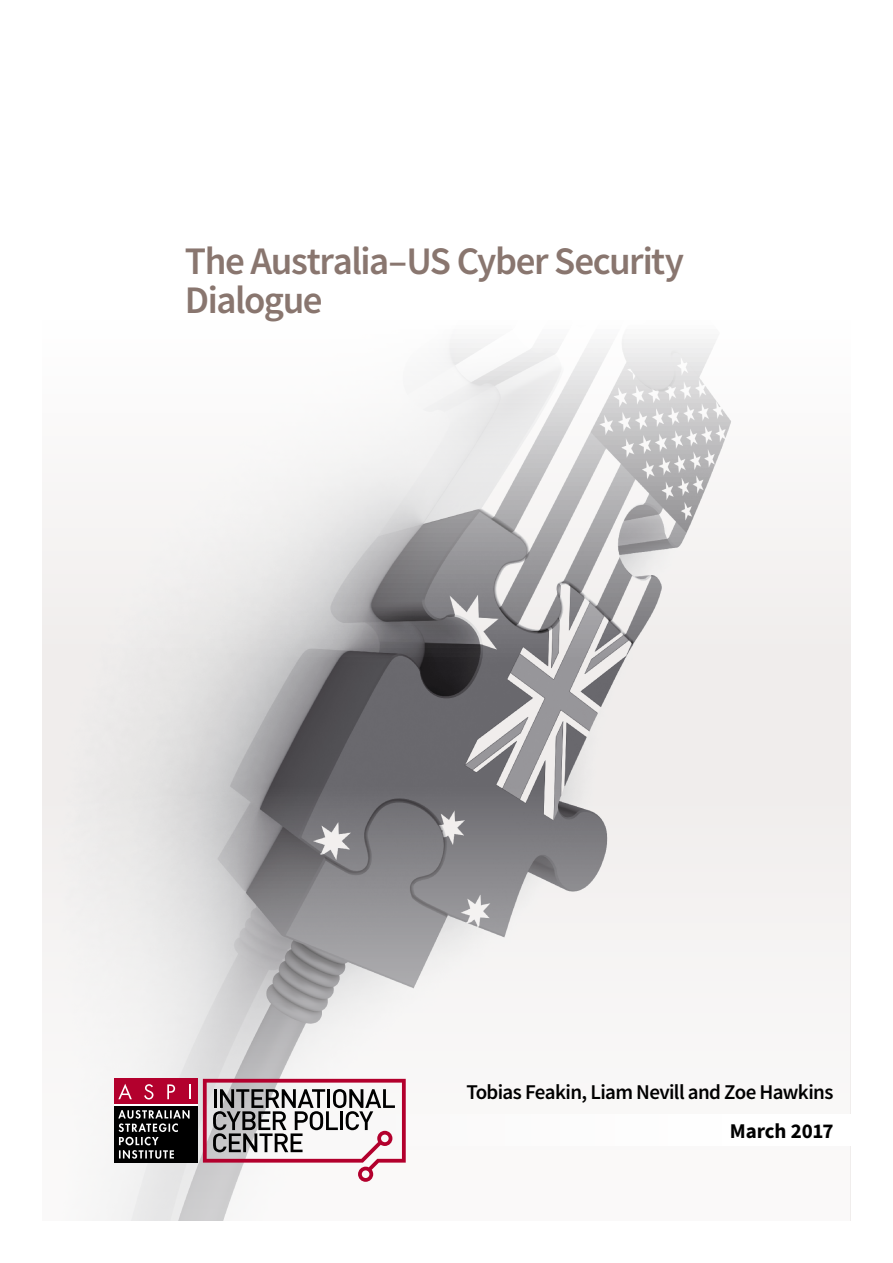
<style>
.page{position:relative;width:893px;height:1263px;background:#fff}
.page>*{position:absolute;margin:0;border:0;box-sizing:border-box;transform-origin:0 0}
.Doc_Title{font:600 39px "Source Sans Pro";letter-spacing:-.04em;color:#89766f}
.Doc_Author{font:600 21px "Source Sans Pro";letter-spacing:-.03em;color:#000}
.Doc_Date{font:700 21px "Source Sans Pro";letter-spacing:-.005em;color:#000}
</style>
<div class="page">
<img style="left:43px;top:339px;width:807px;height:448px">
<svg style="left:43px;top:787px;width:807px;height:433px;fill:#f4f2f1"></svg>
<div style="left:189px;top:1114px;width:661px;height:32px;background:#fff"></div>
<svg style="left:203px;top:1079px;width:203px;height:103px"></svg>
<hr style="left:114px;top:1104px;width:84px;height:2px;background:#fff">
<div style="left:114px;top:1106px;width:84px;height:56px;background:#000"></div>
<div style="left:114px;top:1079px;width:84px;height:25px;background:#b3002d"></div>
<svg style="left:118px;top:1084px;width:14px;height:15px"></svg>
<svg style="left:144px;top:1084px;width:9px;height:15px"></svg>
<svg style="left:167px;top:1084px;width:8px;height:15px"></svg>
<svg style="left:189px;top:1084px;width:1px;height:15px"></svg>
<svg style="left:118px;top:1110px;width:72px;height:49px"></svg>
<h1 class="Doc_Title" style="left:185px;top:235px;width:501px">The Australia–US Cyber Security</h1>
<h1 class="Doc_Title" style="left:185px;top:274px;width:139px">Dialogue</h1>
<p class="Doc_Author" style="left:466px;top:1078px;width:369px">Tobias Feakin, Liam Nevill and Zoe Hawkins</p>
<p class="Doc_Date" style="left:730px;top:1117px;width:105px">March 2017</p>
</div>
